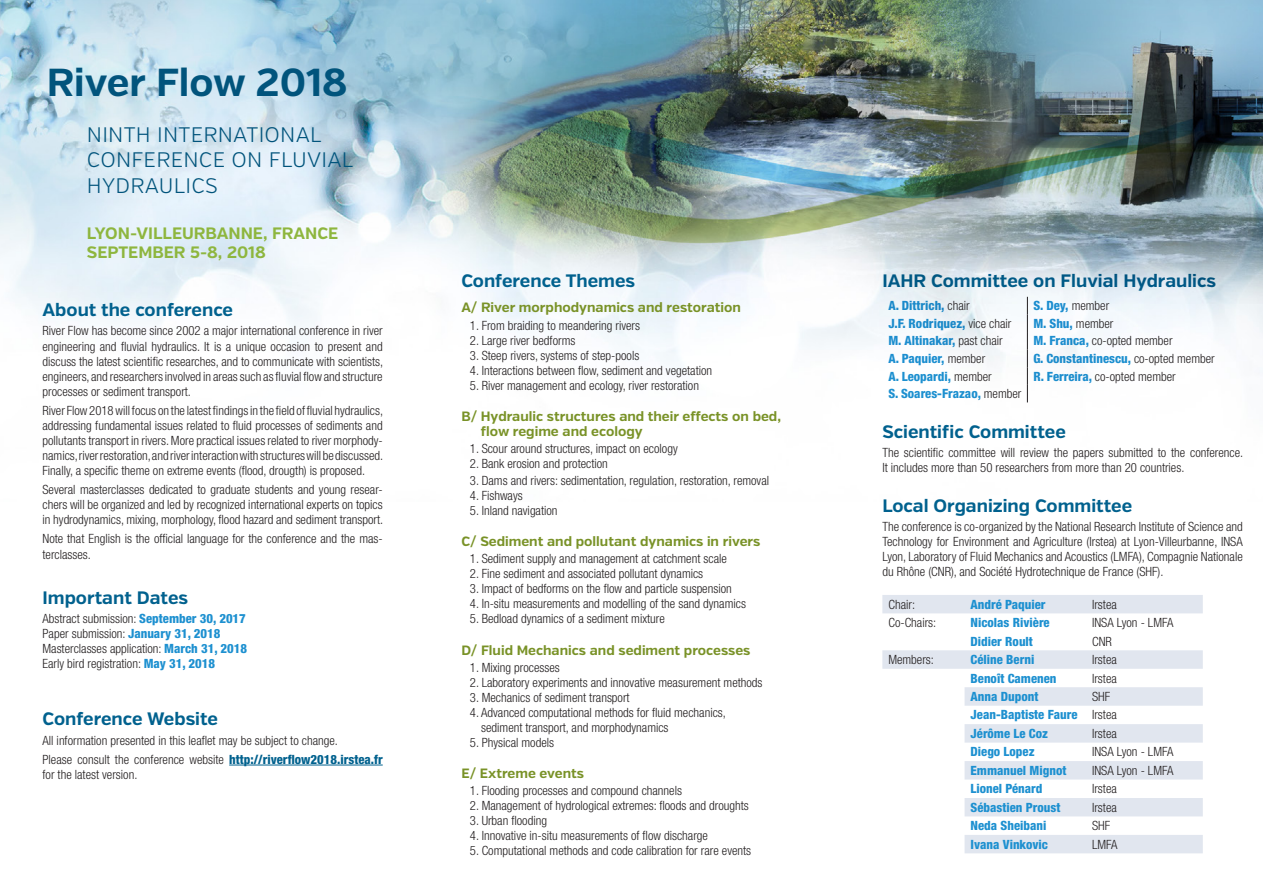
<style>
.page{position:relative;width:1263px;height:893px;background:#fff}
.page>*{position:absolute;margin:0;border:0;box-sizing:border-box;transform-origin:0 0}
.t1{font:700 39px "Verb";color:#01547c}
.t2{font:300 21px "Verb";letter-spacing:.01em;color:#01547c}
.t3{font:700 18px "Verb";color:#01618e}
.t4{font:700 16.5px "Verb";color:#8eb63e}
.t5{font:700 13.5px/15px "Verb";color:#799227}
.t6{font:300 condensed 12.75px/15px "Helvetica Neue LT Std";color:#231f20;text-align:justify}
.t7{font:800 condensed 12.75px/18.5px "Helvetica Neue LT Std";color:#1d90d0}
.s1{font-weight:800;color:#1d90d0}
.s2{font-weight:800;color:#01618e}
.s3{font-weight:300;color:#231f20}
</style>
<div class="page">
<img style="left:0;top:0;width:1263px;height:403px">
<hr style="left:229px;top:765px;width:154px;height:1px;background:#01618e">
<svg style="left:1027px;top:297px;width:1px;height:105px"></svg>
<svg style="left:882px;top:595px;width:321px;height:258px"></svg>
<p class="t1" style="left:47px;top:59px;width:302px">River Flow 2018</p>
<p class="t2" style="left:87px;top:122px;width:236px">NINTH INTERNATIONAL</p>
<p class="t2" style="left:87px;top:148px;width:268px">CONFERENCE ON FLUVIAL</p>
<p class="t2" style="left:87px;top:173px;width:132px">HYDRAULICS</p>
<p class="t4" style="left:87px;top:223px;width:253px">LYON-VILLEURBANNE, FRANCE</p>
<p class="t4" style="left:87px;top:243px;width:180px">SEPTEMBER 5-8, 2018</p>
<p class="t3" style="left:43px;top:299px;width:192px">About the conference</p>
<p class="t6" style="left:43px;top:323px;width:342px">River Flow has become since 2002 a major international conference in river engineering and fluvial hydraulics. It is a unique occasion to present and discuss the latest scientific researches, and to communicate with scientists, engineers, and researchers involved in areas such as fluvial flow and structure processes or sediment transport.</p>
<p class="t6" style="left:43px;top:403px;width:342px">River Flow 2018 will focus on the latest findings in the field of fluvial hydraulics, addressing fundamental issues related to fluid processes of sediments and pollutants transport in rivers. More practical issues related to river morphody&shy;namics, river restoration, and river interaction with structures will be discussed.<br>Finally, a specific theme on extreme events (flood, drougth) is proposed.</p>
<p class="t6" style="left:43px;top:482px;width:342px">Several masterclasses dedicated to graduate students and young resear&shy;chers will be organized and led by recognized international experts on topics in hydrodynamics, mixing, morphology, flood hazard and sediment transport.</p>
<p class="t6" style="left:43px;top:531px;width:342px">Note that English is the official language for the conference and the mas&shy;terclasses.</p>
<p class="t3" style="left:43px;top:587px;width:147px">Important Dates</p>
<p class="t6" style="left:43px;top:611px;width:205px">Abstract submission: <span class="s1">September 30, 2017</span></p>
<p class="t6" style="left:43px;top:626px;width:179px">Paper submission: <span class="s1">January 31, 2018</span></p>
<p class="t6" style="left:43px;top:641px;width:206px">Masterclasses application: <span class="s1">March 31, 2018</span></p>
<p class="t6" style="left:43px;top:656px;width:174px">Early bird registration: <span class="s1">May 31, 2018</span></p>
<p class="t3" style="left:43px;top:708px;width:177px">Conference Website</p>
<p class="t6" style="left:43px;top:732px;width:297px">All information presented in this leaflet may be subject to change.</p>
<p class="t6" style="left:43px;top:752px;width:342px">Please consult the conference website <span class="s2">http://riverflow2018.irstea.fr </span>for the latest version.</p>
<p class="t3" style="left:461px;top:269px;width:175px">Conference Themes</p>
<p class="t5" style="left:461px;top:300px;width:281px">A/ River morphodynamics and restoration</p>
<p class="t6" style="left:470px;top:317px;width:172px">1. From braiding to meandering rivers</p>
<p class="t6" style="left:470px;top:332px;width:107px">2. Large river bedforms</p>
<p class="t6" style="left:470px;top:347px;width:171px">3. Steep rivers, systems of step-pools</p>
<p class="t6" style="left:470px;top:362px;width:244px">4. Interactions between flow, sediment and vegetation</p>
<p class="t6" style="left:470px;top:377px;width:231px">5. River management and ecology, river restoration</p>
<p class="t5" style="left:481px;top:409px;width:302px;text-indent:-19px">B/ Hydraulic structures and their effects on bed, flow regime and ecology</p>
<p class="t6" style="left:470px;top:441px;width:209px">1. Scour around structures, impact on ecology</p>
<p class="t6" style="left:470px;top:456px;width:140px">2. Bank erosion and protection</p>
<p class="t6" style="left:470px;top:473px;width:301px">3. Dams and rivers: sedimentation, regulation, restoration, removal</p>
<p class="t6" style="left:470px;top:488px;width:54px">4. Fishways</p>
<p class="t6" style="left:470px;top:503px;width:89px">5. Inland navigation</p>
<p class="t5" style="left:461px;top:534px;width:301px">C/ Sediment and pollutant dynamics in rivers</p>
<p class="t6" style="left:470px;top:551px;width:258px">1. Sediment supply and management at catchment scale</p>
<p class="t6" style="left:470px;top:566px;width:235px">2. Fine sediment and associated pollutant dynamics</p>
<p class="t6" style="left:470px;top:581px;width:263px">3. Impact of bedforms on the flow and particle suspension</p>
<p class="t6" style="left:470px;top:596px;width:278px">4. In-situ measurements and modelling of the sand dynamics</p>
<p class="t6" style="left:470px;top:611px;width:196px">5. Bedload dynamics of a sediment mixture</p>
<p class="t5" style="left:461px;top:643px;width:291px">D/ Fluid Mechanics and sediment processes</p>
<p class="t6" style="left:470px;top:659px;width:91px">1. Mixing processes</p>
<p class="t6" style="left:470px;top:674px;width:294px">2. Laboratory experiments and innovative measurement methods</p>
<p class="t6" style="left:470px;top:689px;width:161px">3. Mechanics of sediment transport</p>
<p class="t6" style="left:481px;top:704px;width:246px;text-indent:-11px">4. Advanced computational methods for fluid mechanics, sediment transport, and morphodynamics</p>
<p class="t6" style="left:470px;top:734px;width:86px">5. Physical models</p>
<p class="t5" style="left:461px;top:766px;width:124px">E/ Extreme events</p>
<p class="t6" style="left:470px;top:783px;width:214px">1. Flooding processes and compound channels</p>
<p class="t6" style="left:470px;top:798px;width:280px">2. Management of hydrological extremes: floods and droughts</p>
<p class="t6" style="left:470px;top:813px;width:79px">3. Urban flooding</p>
<p class="t6" style="left:470px;top:828px;width:240px">4. Innovative in-situ measurements of flow discharge</p>
<p class="t6" style="left:470px;top:843px;width:283px">5. Computational methods and code calibration for rare events</p>
<h3 class="t3" style="left:882px;top:269px;width:335px">IAHR Committee on Fluvial Hydraulics</h3>
<p class="t7" style="left:888px;top:296px;width:83px">A. Dittrich, <span class="s3">chair</span></p>
<p class="t7" style="left:1033px;top:296px;width:77px">S. Dey, <span class="s3">member</span></p>
<p class="t7" style="left:888px;top:314px;width:124px">J.F. Rodriquez, <span class="s3">vice chair</span></p>
<p class="t7" style="left:1033px;top:314px;width:82px">M. Shu, <span class="s3">member</span></p>
<p class="t7" style="left:888px;top:331px;width:116px">M. Altinakar, <span class="s3">past chair</span></p>
<p class="t6" style="left:1033px;top:333px;width:141px"><span class="s1">M. Franca,</span> co-opted member</p>
<p class="t7" style="left:888px;top:349px;width:98px">A. Paquier, <span class="s3">member</span></p>
<p class="t7" style="left:1033px;top:349px;width:183px">G. Constantinescu, <span class="s3">co-opted member</span></p>
<p class="t7" style="left:888px;top:367px;width:105px">A. Leopardi, <span class="s3">member</span></p>
<p class="t6" style="left:1033px;top:368px;width:144px"><span class="s1">R. Ferreira,</span> co-opted member</p>
<p class="t7" style="left:888px;top:384px;width:134px">S. Soares-Frazao, <span class="s3">member</span></p>
<h3 class="t3" style="left:882px;top:420px;width:185px">Scientific Committee</h3>
<p class="t6" style="left:882px;top:445px;width:362px">The scientific committee will review the papers submitted to the conference.<br>It includes more than 50 researchers from more than 20 countries.</p>
<h3 class="t3" style="left:882px;top:495px;width:251px">Local Organizing Committee</h3>
<p class="t6" style="left:882px;top:519px;width:362px">The conference is co-organized by the National Research Institute of Science and Technology for Environment and Agriculture (Irstea) at Lyon-Villeurbanne, INSA Lyon, Laboratory of Fluid Mechanics and Acoustics (LMFA), Compagnie Nationale du Rhône (CNR), and Société Hydrotechnique de France (SHF).</p>
<p class="t6" style="left:888px;top:597px;width:28px">Chair:</p>
<p class="t7" style="left:970px;top:595px;width:76px">André Paquier</p>
<p class="t6" style="left:1092px;top:597px;width:26px">Irstea</p>
<p class="t6" style="left:888px;top:615px;width:49px">Co-Chairs:</p>
<p class="t7" style="left:970px;top:613px;width:81px">Nicolas Rivière</p>
<p class="t6" style="left:1092px;top:615px;width:83px">INSA Lyon - LMFA</p>
<p class="t7" style="left:970px;top:632px;width:64px">Didier Roult</p>
<p class="t6" style="left:1092px;top:633px;width:21px">CNR</p>
<p class="t6" style="left:888px;top:652px;width:47px">Members:</p>
<p class="t7" style="left:970px;top:650px;width:65px">Céline Berni</p>
<p class="t6" style="left:1092px;top:652px;width:26px">Irstea</p>
<p class="t7" style="left:970px;top:669px;width:87px">Benoît Camenen</p>
<p class="t6" style="left:1092px;top:670px;width:26px">Irstea</p>
<p class="t7" style="left:970px;top:687px;width:69px">Anna Dupont</p>
<p class="t7" style="left:970px;top:687px;width:148px;text-indent:122px"><span class="s3">SHF<br></span>Jean-Baptiste Faure <span class="s3">Irstea<br></span>Jérôme Le Coz</p>
<p class="t6" style="left:1092px;top:726px;width:26px">Irstea</p>
<p class="t7" style="left:970px;top:742px;width:66px">Diego Lopez</p>
<p class="t6" style="left:1092px;top:744px;width:83px">INSA Lyon - LMFA</p>
<p class="t7" style="left:970px;top:761px;width:97px">Emmanuel Mignot</p>
<p class="t6" style="left:1092px;top:763px;width:83px">INSA Lyon - LMFA</p>
<p class="t7" style="left:970px;top:779px;width:73px">Lionel Pénard</p>
<p class="t6" style="left:1092px;top:781px;width:26px">Irstea</p>
<p class="t7" style="left:970px;top:798px;width:91px">Sébastien Proust</p>
<p class="t6" style="left:1092px;top:800px;width:26px">Irstea</p>
<p class="t7" style="left:970px;top:816px;width:77px">Neda Sheibani</p>
<p class="t6" style="left:1092px;top:818px;width:20px">SHF</p>
<p class="t7" style="left:970px;top:835px;width:79px">Ivana Vinkovic</p>
<p class="t6" style="left:1092px;top:837px;width:27px">LMFA</p>
</div>
